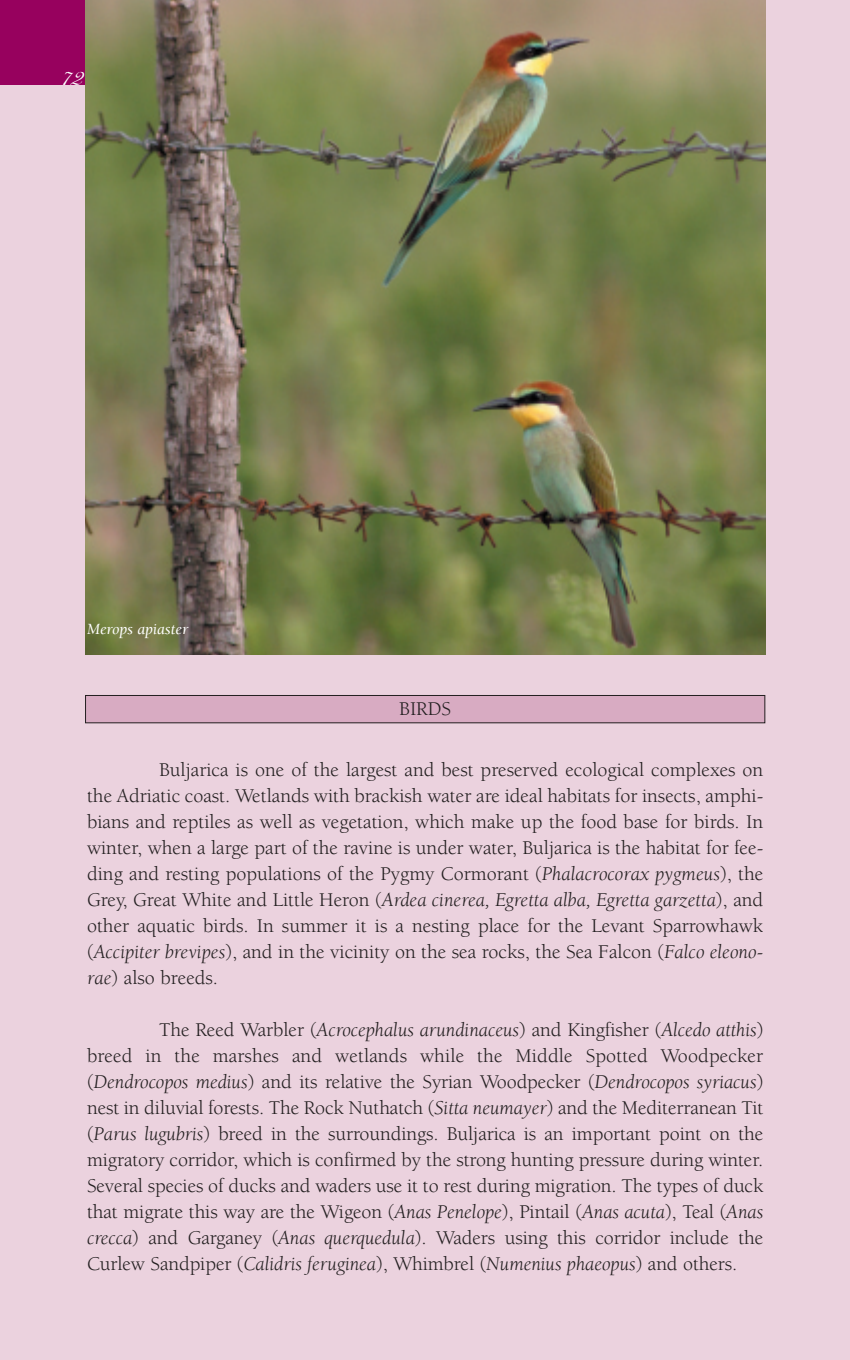
<style>
.page{position:relative;width:850px;height:1360px;background:#ebd2de}
.page>*{position:absolute;margin:0;border:0;box-sizing:border-box;transform-origin:0 0}
.t1{font:50px "Adine Kirnberg Script";color:#fff}
.t2{font:20px/26px "Berkeley";letter-spacing:-.005em;color:#231f20;text-align:justify}
.t3{font:italic 16px "Berkeley";color:#fff}
.s1{font-style:italic}
</style>
<div class="page">
<img style="left:85px;top:0;width:680px;height:655px">
<div style="left:0;top:0;width:85px;height:85px;background:#97015e"></div>
<div style="left:86px;top:695px;width:679px;height:28px;background:#d8abc2"></div>
<div style="left:85px;top:695px;width:680px;height:28px;border:1px solid #231f20"></div>
<p class="t1" style="left:63px;top:38px;width:22px">72</p>
<p class="t3" style="left:87px;top:623px;width:103px">Merops apiaster</p>
<p class="t2" style="left:399px;top:698px;width:53px">BIRDS</p>
<p class="t2" style="left:87px;top:758px;width:678px;text-indent:72px">Buljarica is one of the largest and best preserved ecological complexes on the Adriatic coast. Wetlands with brackish water are ideal habitats for insects, amphi&shy;bians and reptiles as well as vegetation, which make up the food base for birds. In winter, when a large part of the ravine is under water, Buljarica is the habitat for fee&shy;ding and resting populations of the Pygmy Cormorant (<span class="s1">Phalacrocorax pygmeus</span>), the Grey, Great White and Little Heron (<span class="s1">Ardea cinerea, Egretta alba, Egretta garzetta</span>), and other aquatic birds. In summer it is a nesting place for the Levant Sparrowhawk (<span class="s1">Accipiter brevipes</span>), and in the vicinity on the sea rocks, the Sea Falcon (<span class="s1">Falco eleono&shy;rae</span>) also breeds.</p>
<p class="t2" style="left:87px;top:1018px;width:678px;text-indent:72px">The Reed Warbler (<span class="s1">Acrocephalus arundinaceus</span>) and Kingfisher (<span class="s1">Alcedo atthis</span>) breed in the marshes and wetlands while the Middle Spotted Woodpecker (<span class="s1">Dendrocopos medius</span>) and its relative the Syrian Woodpecker (<span class="s1">Dendrocopos syriacus</span>) nest in diluvial forests. The Rock Nuthatch (<span class="s1">Sitta neumayer</span>) and the Mediterranean Tit (<span class="s1">Parus lugubris</span>) breed in the surroundings. Buljarica is an important point on the migratory corridor, which is confirmed by the strong hunting pressure during winter.<br>Several species of ducks and waders use it to rest during migration. The types of duck that migrate this way are the Wigeon (<span class="s1">Anas Penelope</span>), Pintail (<span class="s1">Anas acuta</span>), Teal (<span class="s1">Anas crecca</span>) and Garganey (<span class="s1">Anas querquedula</span>). Waders using this corridor include the Curlew Sandpiper (<span class="s1">Calidris feruginea</span>), Whimbrel (<span class="s1">Numenius phaeopus</span>) and others.</p>
</div>
